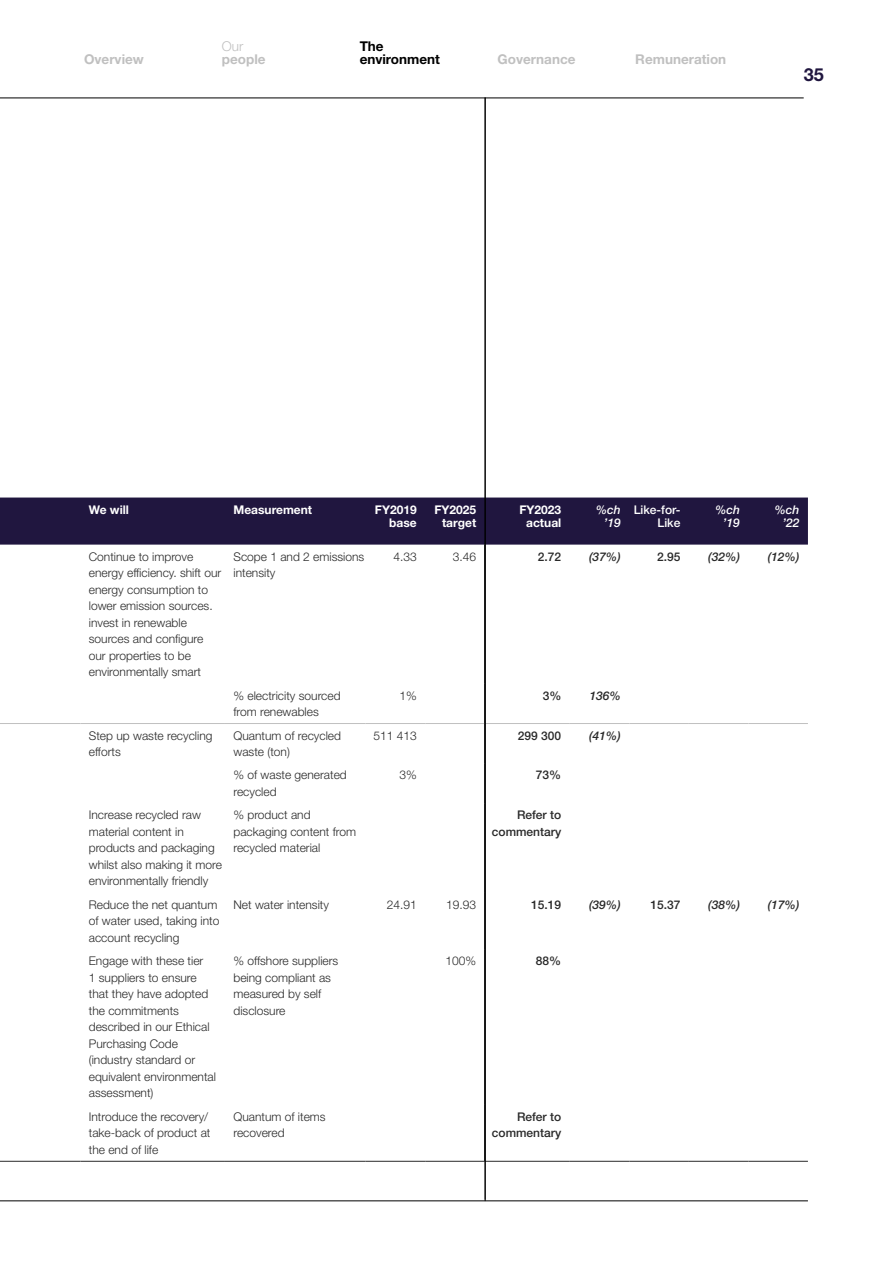
<style>
.page{position:relative;width:893px;height:1263px;background:#fff}
.page>*{position:absolute;margin:0;border:0;box-sizing:border-box;transform-origin:0 0}
.t1{font:700 18px "Helvetica Neue LT Std";color:#20163f}
.t2{font:700 13.5px "Helvetica Neue LT Std";color:#c0c0c0}
.t3{font:700 13.5px/13.5px "Helvetica Neue LT Std";color:#000}
.t4{font:300 13.5px "Helvetica Neue LT Std";color:#c0c0c0}
.t5{font:300 12px/16.5px "Helvetica Neue LT Std";color:#292929}
.t6{font:500 12px/16.5px "Helvetica Neue LT Std";color:#292929;text-align:right}
.t7{font:700 12px/13.5px "Helvetica Neue LT Std";color:#fff;text-align:right}
.t8{font:italic 500 12px "Helvetica Neue LT Std";color:#292929}
.t9{font:italic 500 12px/13.5px "Helvetica Neue LT Std";color:#fff;text-align:right}
.t10{font:500 12px/13.5px "Helvetica Neue LT Std";color:#fff;text-align:right}
</style>
<div class="page">
<hr style="left:0;top:98px;width:804px;height:1px;background:#000">
<hr style="left:0;top:1200px;width:808px;height:1px;background:#000">
<div style="left:0;top:497px;width:808px;height:48px;background:#20163f"></div>
<hr style="left:485px;top:1161px;width:85px;height:1px;background:#292929">
<hr style="left:570px;top:1161px;width:59px;height:1px;background:#292929">
<hr style="left:629px;top:1161px;width:60px;height:1px;background:#292929">
<hr style="left:689px;top:1161px;width:59px;height:1px;background:#292929">
<hr style="left:748px;top:1161px;width:60px;height:1px;background:#292929">
<hr style="left:0;top:1161px;width:80px;height:1px;background:#292929">
<hr style="left:80px;top:1161px;width:145px;height:1px;background:#292929">
<hr style="left:225px;top:1161px;width:141px;height:1px;background:#292929">
<hr style="left:366px;top:1161px;width:59px;height:1px;background:#292929">
<hr style="left:425px;top:1161px;width:60px;height:1px;background:#292929">
<hr style="left:0;top:723px;width:80px;height:1px;background:#c0c0c0">
<hr style="left:80px;top:723px;width:145px;height:1px;background:#c0c0c0">
<hr style="left:225px;top:723px;width:141px;height:1px;background:#c0c0c0">
<hr style="left:366px;top:723px;width:59px;height:1px;background:#c0c0c0">
<hr style="left:425px;top:723px;width:59px;height:1px;background:#c0c0c0">
<hr style="left:485px;top:723px;width:85px;height:1px;background:#c0c0c0">
<hr style="left:570px;top:723px;width:59px;height:1px;background:#c0c0c0">
<hr style="left:629px;top:723px;width:60px;height:1px;background:#c0c0c0">
<hr style="left:689px;top:723px;width:59px;height:1px;background:#c0c0c0">
<hr style="left:748px;top:723px;width:60px;height:1px;background:#c0c0c0">
<hr style="left:484px;top:545px;width:1px;height:138px;background:#000">
<hr style="left:484px;top:683px;width:1px;height:40px;background:#000">
<hr style="left:484px;top:723px;width:1px;height:40px;background:#000">
<hr style="left:484px;top:763px;width:1px;height:40px;background:#000">
<hr style="left:484px;top:803px;width:1px;height:90px;background:#000">
<hr style="left:484px;top:893px;width:1px;height:56px;background:#000">
<hr style="left:484px;top:949px;width:1px;height:156px;background:#000">
<hr style="left:484px;top:1105px;width:1px;height:56px;background:#000">
<hr style="left:485px;top:98px;width:1px;height:1103px;background:#000">
<p class="t2" style="left:84px;top:51px;width:61px">Overview</p>
<p class="t4" style="left:222px;top:38px;width:23px">Our</p>
<p class="t2" style="left:222px;top:51px;width:45px">people</p>
<p class="t3" style="left:360px;top:39px;width:82px">The environment</p>
<p class="t2" style="left:497px;top:51px;width:80px">Governance</p>
<p class="t2" style="left:635px;top:51px;width:92px">Remuneration</p>
<h1 class="t1" style="left:804px;top:63px;width:22px">35</h1>
<p class="t7" style="left:89px;top:502px;width:42px">We will</p>
<p class="t7" style="left:233px;top:502px;width:80px">Measurement</p>
<p class="t7" style="left:375px;top:502px;width:43px">FY2019 base</p>
<p class="t7" style="left:434px;top:502px;width:43px">FY2025 target</p>
<p class="t7" style="left:519px;top:502px;width:43px;text-align:center">FY2023 actual</p>
<p class="t9" style="left:596px;top:502px;width:26px">%ch ’19</p>
<p class="t10" style="left:634px;top:502px;width:48px">Like-for-<br>Like</p>
<p class="t9" style="left:715px;top:502px;width:26px">%ch ’19</p>
<p class="t9" style="left:775px;top:502px;width:26px">%ch ’22</p>
<p class="t5" style="left:89px;top:548px;width:134px">Continue to improve energy efficiency. shift our energy consumption to lower emission sources. invest in renewable sources and configure our properties to be environmentally smart</p>
<p class="t5" style="left:233px;top:548px;width:132px">Scope 1 and 2 emissions intensity</p>
<p class="t5" style="left:393px;top:548px;width:25px">4.33</p>
<p class="t5" style="left:453px;top:548px;width:25px">3.46</p>
<p class="t6" style="left:538px;top:548px;width:25px">2.72</p>
<p class="t8" style="left:589px;top:549px;width:33px">(37%)</p>
<p class="t6" style="left:657px;top:548px;width:25px">2.95</p>
<p class="t8" style="left:708px;top:549px;width:33px">(32%)</p>
<p class="t8" style="left:768px;top:549px;width:33px">(12%)</p>
<p class="t5" style="left:233px;top:687px;width:109px">% electricity sourced from renewables</p>
<p class="t5" style="left:399px;top:687px;width:19px">1%</p>
<p class="t6" style="left:543px;top:687px;width:20px">3%</p>
<p class="t8" style="left:589px;top:688px;width:33px">136%</p>
<p class="t5" style="left:89px;top:727px;width:125px">Step up waste recycling efforts</p>
<p class="t5" style="left:233px;top:727px;width:109px">Quantum of recycled waste (ton)</p>
<p class="t5" style="left:373px;top:727px;width:45px">511 413</p>
<p class="t6" style="left:518px;top:727px;width:45px">299 300</p>
<p class="t8" style="left:589px;top:728px;width:33px">(41%)</p>
<p class="t5" style="left:233px;top:767px;width:115px">% of waste generated recycled</p>
<p class="t5" style="left:399px;top:767px;width:19px">3%</p>
<p class="t6" style="left:536px;top:767px;width:27px">73%</p>
<p class="t5" style="left:89px;top:807px;width:135px">Increase recycled raw material content in products and packaging whilst also making it more environmentally friendly</p>
<p class="t5" style="left:233px;top:807px;width:124px">% product and packaging content from recycled material</p>
<p class="t6" style="left:492px;top:807px;width:71px">Refer to commentary</p>
<p class="t5" style="left:89px;top:896px;width:132px">Reduce the net quantum of water used, taking into account recycling</p>
<p class="t5" style="left:233px;top:896px;width:97px">Net water intensity</p>
<p class="t5" style="left:387px;top:896px;width:32px">24.91</p>
<p class="t5" style="left:446px;top:896px;width:32px">19.93</p>
<p class="t6" style="left:531px;top:896px;width:32px">15.19</p>
<p class="t8" style="left:589px;top:897px;width:33px">(39%)</p>
<p class="t6" style="left:650px;top:896px;width:32px">15.37</p>
<p class="t8" style="left:708px;top:897px;width:33px">(38%)</p>
<p class="t8" style="left:768px;top:897px;width:33px">(17%)</p>
<p class="t5" style="left:89px;top:952px;width:129px">Engage with these tier<br>1 suppliers to ensure that they have adopted the commitments described in our Ethical<br>Purchasing Code (industry standard or equivalent environmental assessment)</p>
<p class="t5" style="left:233px;top:952px;width:106px">% offshore suppliers being compliant as measured by self disclosure</p>
<p class="t5" style="left:446px;top:952px;width:32px">100%</p>
<p class="t6" style="left:536px;top:953px;width:27px">88%</p>
<p class="t5" style="left:89px;top:1108px;width:123px">Introduce the recovery/ take-back of product at the end of life</p>
<p class="t5" style="left:233px;top:1108px;width:94px">Quantum of items recovered</p>
<p class="t6" style="left:492px;top:1108px;width:71px">Refer to commentary</p>
</div>
